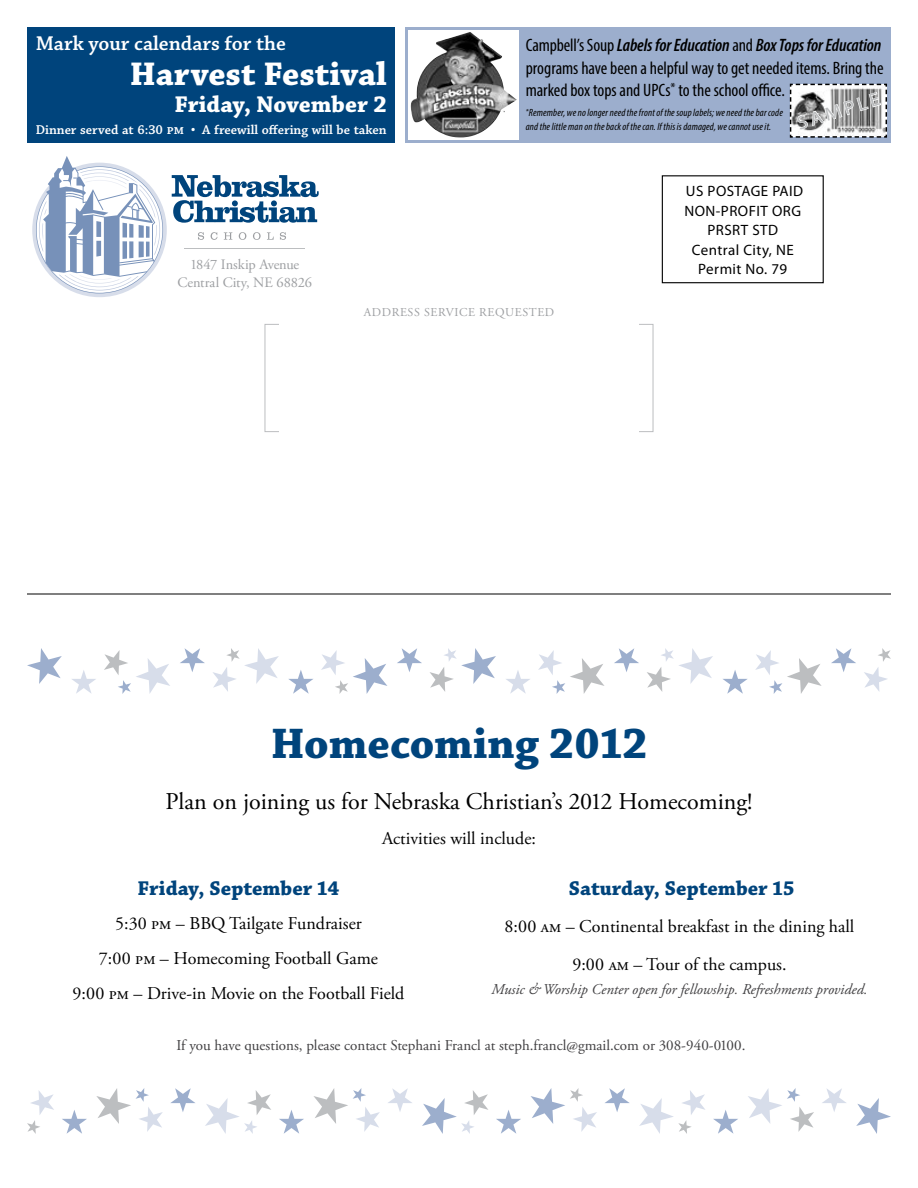
<style>
.page{position:relative;width:918px;height:1188px;background:#fff}
.page>*{position:absolute;margin:0;border:0;box-sizing:border-box;transform-origin:0 0}
.t1{font:700 45px "Chaparral Pro";color:#00447c}
.t2{font:700 34.5px "Chaparral Pro";color:#fff}
.t3{font:24px "Adobe Garamond Pro";color:#000}
.t4{font:700 24px "Chaparral Pro";color:#fff}
.t5{font:700 21px "Chaparral Pro";color:#00447c}
.t6{font:600 21px "Chaparral Pro";color:#fff}
.t7{font:18.9px "Myriad Pro";color:#bcbec0;scale:1.08 1}
.t8{font:18px/34.8px "Adobe Garamond Pro";color:#000;text-align:center}
.t9{font:condensed 18px/22.5px "Myriad Pro";letter-spacing:-.005em;color:#000}
.t10{font:15px "Adobe Garamond Pro";color:#414042}
.t11{font:15px/19.5px "Myriad Pro";letter-spacing:.03em;color:#000;text-align:center}
.t12{font:italic 15px "Adobe Garamond Pro";color:#414042}
.t13{font:14.4px/18px "Adobe Garamond Pro";letter-spacing:-.01em;color:#9d9fa2;text-align:center}
.t14{font:600 13.5px "Chaparral Pro";color:#fff}
.t15{font:12px "Adobe Garamond Pro";letter-spacing:.05em;color:#9d9fa2}
.t16{font:italic condensed 10.5px/13.5px "Myriad Pro";letter-spacing:.015em;color:#000}
.s1{font-weight:600;font-style:italic}
</style>
<div class="page">
<div style="left:32px;top:163px;width:135px;height:134px;background:#d7ddea;border-radius:50%"></div>
<svg style="left:36px;top:156px;width:127px;height:137px"></svg>
<svg style="left:172px;top:175px;width:147px;height:48px"></svg>
<svg style="left:198px;top:232px;width:6px;height:8px"></svg>
<svg style="left:211px;top:232px;width:7px;height:8px"></svg>
<svg style="left:224px;top:232px;width:8px;height:8px"></svg>
<svg style="left:239px;top:232px;width:7px;height:8px"></svg>
<svg style="left:253px;top:232px;width:8px;height:8px"></svg>
<svg style="left:267px;top:232px;width:7px;height:8px"></svg>
<svg style="left:280px;top:232px;width:6px;height:8px"></svg>
<hr style="left:184px;top:248px;width:121px;height:1px;background:#bcbec0">
<hr style="left:27px;top:594px;width:864px;height:1px;background:#000">
<div style="left:662px;top:175px;width:162px;height:108px;border:1px solid #000"></div>
<div style="left:405px;top:27px;width:486px;height:115px;background:#9caecd"></div>
<div style="left:409px;top:30px;width:110px;height:109px;background:#fff"></div>
<img style="left:411px;top:32px;width:106px;height:105px">
<svg style="left:789px;top:83px;width:98px;height:55px"></svg>
<svg style="left:506px;top:670px;width:24px;height:24px"></svg>
<svg style="left:614px;top:648px;width:25px;height:24px"></svg>
<svg style="left:538px;top:650px;width:67px;height:44px"></svg>
<svg style="left:723px;top:670px;width:25px;height:24px"></svg>
<svg style="left:647px;top:648px;width:66px;height:44px"></svg>
<svg style="left:831px;top:648px;width:25px;height:24px"></svg>
<svg style="left:755px;top:650px;width:67px;height:44px"></svg>
<svg style="left:864px;top:648px;width:27px;height:44px"></svg>
<svg style="left:72px;top:670px;width:24px;height:24px"></svg>
<svg style="left:27px;top:648px;width:35px;height:36px"></svg>
<svg style="left:180px;top:648px;width:25px;height:24px"></svg>
<svg style="left:104px;top:650px;width:66px;height:44px"></svg>
<svg style="left:288px;top:670px;width:25px;height:24px"></svg>
<svg style="left:213px;top:648px;width:66px;height:44px"></svg>
<svg style="left:397px;top:648px;width:25px;height:24px"></svg>
<svg style="left:321px;top:650px;width:66px;height:44px"></svg>
<svg style="left:430px;top:648px;width:66px;height:44px"></svg>
<div style="left:27px;top:27px;width:367px;height:115px;background:#00447c"></div>
<svg style="left:388px;top:1088px;width:24px;height:24px"></svg>
<svg style="left:279px;top:1110px;width:25px;height:24px"></svg>
<svg style="left:313px;top:1088px;width:67px;height:44px"></svg>
<svg style="left:170px;top:1088px;width:25px;height:24px"></svg>
<svg style="left:205px;top:1090px;width:66px;height:44px"></svg>
<svg style="left:62px;top:1110px;width:25px;height:24px"></svg>
<svg style="left:96px;top:1088px;width:67px;height:44px"></svg>
<svg style="left:27px;top:1090px;width:27px;height:44px"></svg>
<svg style="left:822px;top:1088px;width:24px;height:24px"></svg>
<svg style="left:856px;top:1098px;width:35px;height:36px"></svg>
<svg style="left:713px;top:1110px;width:25px;height:24px"></svg>
<svg style="left:748px;top:1088px;width:66px;height:44px"></svg>
<svg style="left:605px;top:1088px;width:25px;height:24px"></svg>
<svg style="left:639px;top:1090px;width:66px;height:44px"></svg>
<svg style="left:496px;top:1110px;width:25px;height:24px"></svg>
<svg style="left:531px;top:1088px;width:66px;height:44px"></svg>
<svg style="left:422px;top:1090px;width:66px;height:44px"></svg>
<p class="t6" style="left:36px;top:31px;width:252px">Mark your calendars for the</p>
<h2 class="t2" style="left:130px;top:53px;width:258px">Harvest Festival</h2>
<h3 class="t4" style="left:175px;top:90px;width:214px">Friday, November 2</h3>
<p class="t14" style="left:36px;top:122px;width:352px">Dinner served at 6:30 pm • A freewill offering will be taken</p>
<p class="t13" style="left:177px;top:255px;width:136px">1847 Inskip Avenue<br>Central City, NE 68826</p>
<p class="t9" style="left:526px;top:34px;width:359px">Campbell’s Soup <span class="s1">Labels for Education</span> and <span class="s1">Box Tops for Education </span>programs have been a helpful way to get needed items. Bring the marked box tops and UPCs<sup>*</sup> to the school office.</p>
<p class="t16" style="left:526px;top:106px;width:259px"><sup>*</sup>Remember, we no longer need the front of the soup labels; we need the bar code and the little man on the back of the can. If this is damaged, we cannot use it.</p>
<p class="t7" style="left:794px;top:112px;width:81px;rotate:-17deg">sample</p>
<p class="t11" style="left:684px;top:181px;width:120px">US POSTAGE PAID<br>NON-PROFIT ORG<br>PRSRT STD<br>Central City, NE<br>Permit No. 79</p>
<p class="t15" style="left:364px;top:305px;width:192px">ADDRESS SERVICE REQUESTED</p>
<h1 class="t1" style="left:271px;top:717px;width:378px">Homecoming 2012</h1>
<h3 class="t3" style="left:166px;top:787px;width:588px">Plan on joining us for Nebraska Christian’s 2012 Homecoming!</h3>
<p class="t8" style="left:382px;top:821px;width:155px">Activities will include:</p>
<p class="t5" style="left:138px;top:876px;width:203px">Friday, September 14</p>
<p class="t8" style="left:73px;top:907px;width:333px">5:30 pm – BBQ Tailgate Fundraiser<br>7:00 pm – Homecoming Football Game<br>9:00 pm – Drive-in Movie on the Football Field</p>
<p class="t5" style="left:569px;top:876px;width:228px">Saturday, September 15</p>
<p class="t8" style="left:505px;top:908px;width:351px;line-height:37.5px">8:00 am – Continental breakfast in the dining hall<br>9:00 am – Tour of the campus.</p>
<p class="t12" style="left:491px;top:980px;width:378px">Music &amp; Worship Center open for fellowship. Refreshments provided.</p>
<p class="t10" style="left:176px;top:1036px;width:571px">If you have questions, please contact Stephani Francl at steph.francl@gmail.com or 308-940-0100.</p>
</div>
